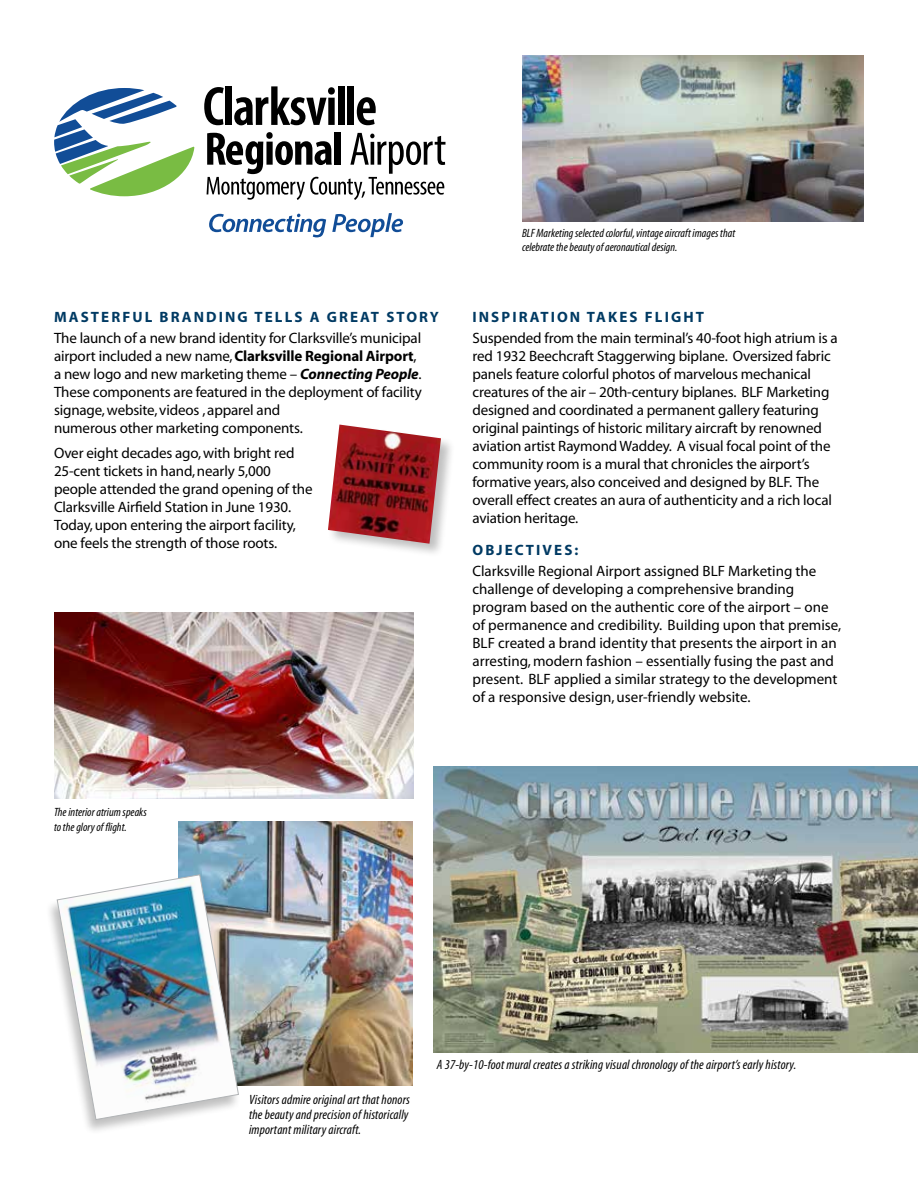
<style>
.page{position:relative;width:918px;height:1188px;background:#fff}
.page>*{position:absolute;margin:0;border:0;box-sizing:border-box;transform-origin:0 0}
.t1{font:15px/18px "Myriad";letter-spacing:-.01em;color:#000}
.t2{font:700 15px "Myriad";letter-spacing:.14em;color:#003a63}
.t3{font:italic condensed 13.5px/15px "Myriad";letter-spacing:.01em;color:#000;text-align:justify}
.t4{font:italic condensed 12px/14.4px "Myriad";color:#000}
.s1{font-weight:700}
.s2{font-weight:700;font-style:italic}
</style>
<div class="page">
<img style="left:54px;top:613px;width:360px;height:186px">
<div style="left:327px;top:424px;width:128px;height:134px;background:#000;opacity:.25"></div>
<img style="left:328px;top:425px;width:113px;height:119px">
<img style="left:178px;top:822px;width:234px;height:263px">
<img style="left:523px;top:55px;width:341px;height:167px">
<svg style="left:54px;top:88px;width:140px;height:108px"></svg>
<svg style="left:204px;top:87px;width:20px;height:38px"></svg>
<div style="left:226px;top:86px;width:6px;height:39px;background:#000"></div>
<svg style="left:234px;top:86px;width:101px;height:39px"></svg>
<div style="left:338px;top:86px;width:6px;height:39px;background:#000"></div>
<div style="left:348px;top:86px;width:6px;height:39px;background:#000"></div>
<svg style="left:357px;top:97px;width:19px;height:28px"></svg>
<svg style="left:207px;top:132px;width:238px;height:68px"></svg>
<svg style="left:209px;top:214px;width:117px;height:23px"></svg>
<svg style="left:332px;top:213px;width:71px;height:24px"></svg>
<div style="left:45px;top:875px;width:197px;height:260px;background:#000;opacity:.25"></div>
<img style="left:57px;top:874px;width:182px;height:246px">
<img style="left:434px;top:767px;width:484px;height:285px">
<p class="t2" style="left:54px;top:309px;width:387px">MASTERFUL BRANDING TELLS A GREAT STORY</p>
<p class="t1" style="left:54px;top:330px;width:369px">The launch of a new brand identity for Clarksville’s municipal airport included a new name, <span class="s1">Clarksville Regional Airport</span>, a new logo and new marketing theme – <span class="s2">Connecting People</span>.<br>These components are featured in the deployment of facility signage, website, videos , apparel and<br>numerous other marketing components.</p>
<p class="t1" style="left:54px;top:444px;width:260px">Over eight decades ago, with bright red 25-cent tickets in hand, nearly 5,000 people attended the grand opening of the Clarksville Airfield Station in June 1930.<br>Today, upon entering the airport facility, one feels the strength of those roots.</p>
<p class="t4" style="left:522px;top:226px;width:215px">BLF Marketing selected colorful, vintage aircraft images that celebrate the beauty of aeronautical design.</p>
<p class="t2" style="left:472px;top:309px;width:233px">INSPIRATION TAKES FLIGHT</p>
<p class="t1" style="left:472px;top:330px;width:367px">Suspended from the main terminal’s 40-foot high atrium is a red 1932 Beechcraft Staggerwing biplane. Oversized fabric panels feature colorful photos of marvelous mechanical creatures of the air – 20th-century biplanes. BLF Marketing designed and coordinated a permanent gallery featuring original paintings of historic military aircraft by renowned aviation artist Raymond Waddey. A visual focal point of the community room is a mural that chronicles the airport’s formative years, also conceived and designed by BLF. The overall effect creates an aura of authenticity and a rich local aviation heritage.</p>
<p class="t2" style="left:472px;top:542px;width:107px">OBJECTIVES:</p>
<p class="t1" style="left:472px;top:563px;width:370px">Clarksville Regional Airport assigned BLF Marketing the challenge of developing a comprehensive branding program based on the authentic core of the airport – one of permanence and credibility. Building upon that premise, BLF created a brand identity that presents the airport in an arresting, modern fashion – essentially fusing the past and present. BLF applied a similar strategy to the development of a responsive design, user-friendly website.</p>
<p class="t4" style="left:54px;top:806px;width:94px">The interior atrium speaks to the glory of flight.</p>
<p class="t3" style="left:249px;top:1092px;width:163px">Visitors admire original art that honors the beauty and precision of historically important military aircraft.</p>
<p class="t3" style="left:437px;top:1058px;width:361px">A 37-by-10-foot mural creates a striking visual chronology of the airport’s early history.</p>
</div>
